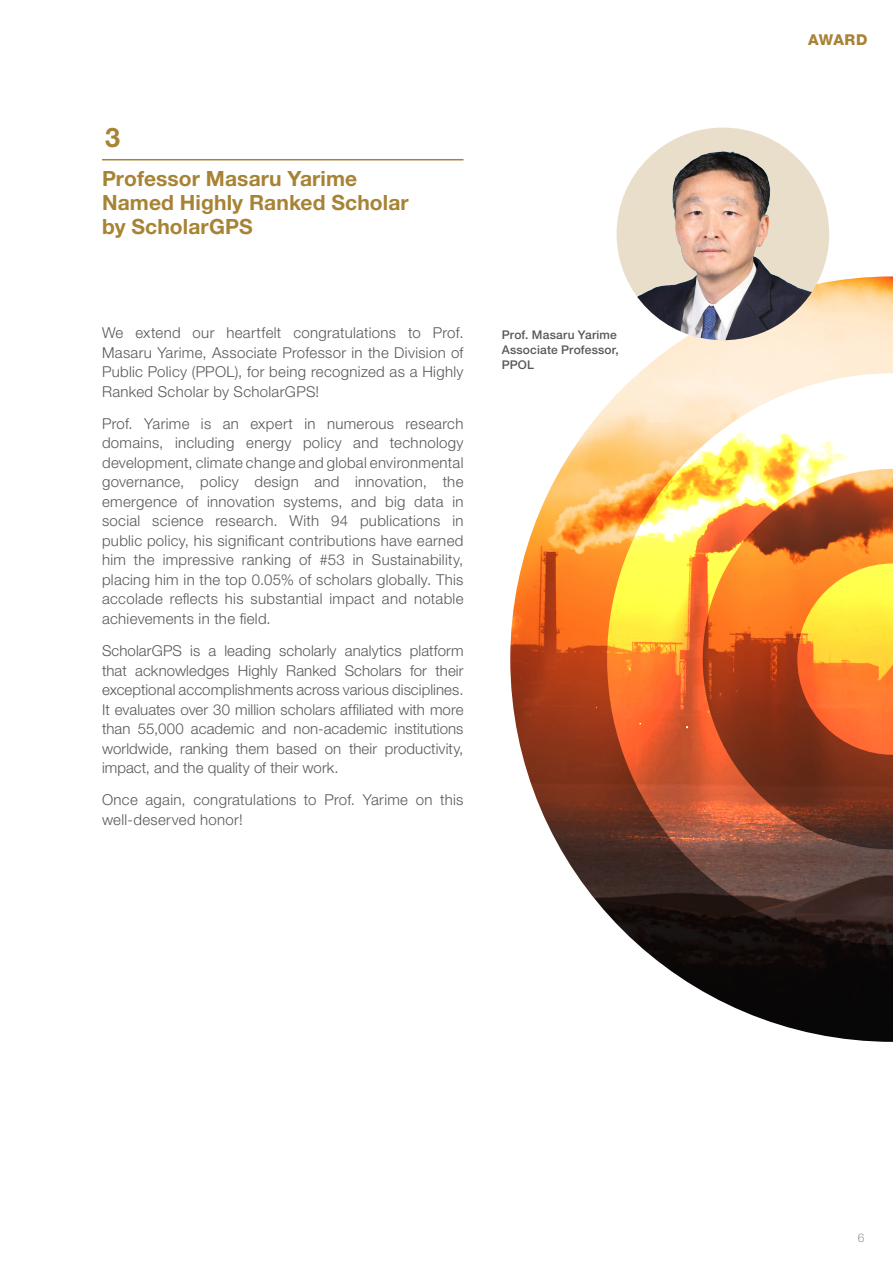
<style>
.page{position:relative;width:893px;height:1263px;background:#fff}
.page>*{position:absolute;margin:0;border:0;box-sizing:border-box;transform-origin:0 0}
.t1{font:700 27px "Helvetica Neue LT Std";color:#a78335}
.t2{font:700 21px/24px "Helvetica Neue LT Std";letter-spacing:.005em;color:#a78335}
.body{font:300 15px/19.5px "Helvetica Neue LT Std";letter-spacing:.02em;color:#57585a;text-align:justify}
.t3{font:800 15px "Helvetica Neue LT Std";letter-spacing:.02em;color:#a78335}
.body-2{font:500 12px/15px "Helvetica Neue LT Std";letter-spacing:.015em;color:#57585a}
.t4{font:300 12px "Helvetica Neue LT Std";color:#939598}
</style>
<div class="page">
<img style="left:510px;top:276px;width:383px;height:766px">
<svg style="left:607px;top:373px;width:286px;height:572px;background:#bf824d"></svg>
<div style="left:617px;top:128px;width:212px;height:212px;background:#e9dec9;border-radius:50%"></div>
<img style="left:617px;top:148px;width:202px;height:192px">
<hr style="left:102px;top:159px;width:361px;height:1px;background:#a78335">
<h2 class="t1" style="left:105px;top:121px;width:17px">3</h2>
<h2 class="t2" style="left:102px;top:167px;width:257px">Professor Masaru Yarime</h2>
<h2 class="t2" style="left:102px;top:191px;width:308px">Named Highly Ranked Scholar by ScholarGPS</h2>
<p class="body" style="left:102px;top:323px;width:363px">We extend our heartfelt congratulations to Prof.<br>Masaru Yarime, Associate Professor in the Division of Public Policy (PPOL), for being recognized as a Highly Ranked Scholar by ScholarGPS!</p>
<p class="body" style="left:102px;top:413px;width:363px">Prof. Yarime is an expert in numerous research domains, including energy policy and technology development, climate change and global environmental governance, policy design and innovation, the emergence of innovation systems, and big data in social science research. With 94 publications in public policy, his significant contributions have earned him the impressive ranking of #53 in Sustainability, placing him in the top 0.05% of scholars globally. This accolade reflects his substantial impact and notable achievements in the field.</p>
<p class="body" style="left:102px;top:641px;width:363px">ScholarGPS is a leading scholarly analytics platform that acknowledges Highly Ranked Scholars for their exceptional accomplishments across various disciplines.<br>It evaluates over 30 million scholars affiliated with more than 55,000 academic and non-academic institutions worldwide, ranking them based on their productivity, impact, and the quality of their work.</p>
<p class="body" style="left:102px;top:790px;width:363px">Once again, congratulations to Prof. Yarime on this well-deserved honor!</p>
<p class="body-2" style="left:502px;top:327px;width:117px">Prof. Masaru Yarime</p>
<p class="body-2" style="left:502px;top:342px;width:119px">Associate Professor,<br>PPOL</p>
<p class="t3" style="left:808px;top:30px;width:61px">AWARD</p>
<p class="t4" style="left:858px;top:1230px;width:8px">6</p>
</div>
